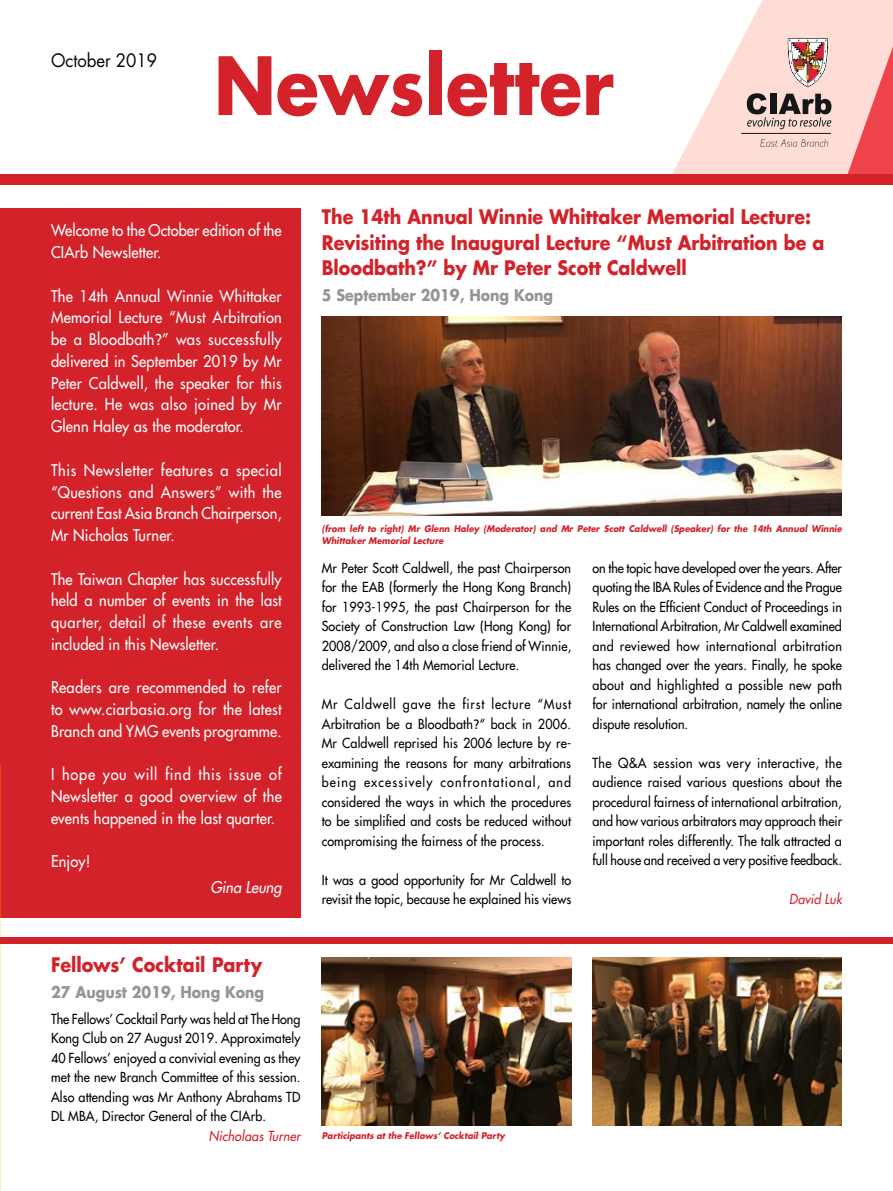
<style>
.page{position:relative;width:893px;height:1191px;background:#fff}
.page>*{position:absolute;margin:0;border:0;box-sizing:border-box;transform-origin:0 0}
.t1{font:700 78px "Futura";color:#d3222a;scale:.9 1}
.t2{font:700 19.5px/25.5px "Futura";color:#d3222a;scale:.9 1}
.t3{font:18px "Futura";color:#000;scale:.93 1}
.t4{font:15.75px/21.8px "Futura";letter-spacing:.01em;color:#fff;text-align:justify;scale:.93 1}
.t5{font:700 15.75px "Futura";color:#939598;scale:.9 1}
.t6{font:italic 15.75px "Futura";color:#fff;scale:.93 1}
.t7{font:13.5px/19.5px "Futura";color:#000;text-align:justify;scale:.93 1}
.t8{font:italic 13.5px "Futura";letter-spacing:.01em;color:#d3222a;scale:.93 1}
.t9{font:italic 700 9px/12px "Futura";color:#d3222a;scale:.93 1}
.s1{font-family:"Frutiger"}
</style>
<div class="page">
<svg style="left:672px;top:0;width:221px;height:174px"></svg>
<div style="left:0;top:208px;width:300px;height:709px;background:#d3222a"></div>
<div style="left:0;top:174px;width:893px;height:11px;background:#d3222a"></div>
<div style="left:0;top:936px;width:893px;height:7px;background:#d3222a"></div>
<img style="left:322px;top:317px;width:520px;height:199px">
<img style="left:322px;top:957px;width:249px;height:169px">
<img style="left:592px;top:957px;width:250px;height:169px">
<h3 class="t3" style="left:51px;top:48px;width:116px">October 2019</h3>
<h1 class="t1" style="left:214px;top:32px;width:446px">Newsletter</h1>
<p class="t4" style="left:51px;top:220px;width:250px">Welcome to the October edition of the<br>CIArb Newsletter.</p>
<p class="t4" style="left:51px;top:285px;width:250px">The 14th Annual Winnie Whittaker Memorial Lecture “Must Arbitration be a Bloodbath<span class="s1">?</span>” was successfully delivered in September 2019 by Mr Peter Caldwell, the speaker for this lecture. He was also joined by Mr Glenn Haley as the moderator.</p>
<p class="t4" style="left:51px;top:459px;width:250px">This Newsletter features a special “Questions and Answers” with the current East Asia Branch Chairperson, Mr Nicholas Turner.</p>
<p class="t4" style="left:51px;top:568px;width:250px">The Taiwan Chapter has successfully held a number of events in the last quarter, detail of these events are included in this Newsletter.</p>
<p class="t4" style="left:51px;top:676px;width:250px">Readers are recommended to refer to www.ciarbasia.org for the latest Branch and YMG events programme.</p>
<p class="t4" style="left:51px;top:763px;width:250px">I hope you will find this issue of Newsletter a good overview of the events happened in the last quarter.</p>
<p class="t4" style="left:51px;top:850px;width:44px">Enjoy!</p>
<p class="t6" style="left:210px;top:877px;width:78px">Gina Leung</p>
<h2 class="t2" style="left:51px;top:951px;width:236px">Fellows’ Cocktail Party</h2>
<p class="t5" style="left:51px;top:981px;width:238px">27 August 2019, Hong Kong</p>
<p class="t7" style="left:51px;top:1008px;width:270px">The Fellows’ Cocktail Party was held at The Hong Kong Club on 27 August 2019. Approximately 40 Fellows’ enjoyed a convivial evening as they met the new Branch Committee of this session.<br>Also attending was Mr Anthony Abrahams TD DL MBA, Director General of the CIArb.</p>
<p class="t8" style="left:209px;top:1126px;width:100px">Nicholaas Turner</p>
<h2 class="t2" style="left:322px;top:203px;width:560px">The 14th Annual Winnie Whittaker Memorial Lecture:<br>Revisiting the Inaugural Lecture “Must Arbitration be a<br>Bloodbath?” by Mr Peter Scott Caldwell</h2>
<p class="t5" style="left:322px;top:284px;width:259px">5 September 2019, Hong Kong</p>
<p class="t9" style="left:322px;top:522px;width:561px">(from left to right) Mr Glenn Haley (Moderator) and Mr Peter Scott Caldwell (Speaker) for the 14th Annual Winnie<br>Whittaker Memorial Lecture</p>
<p class="t7" style="left:322px;top:558px;width:270px">Mr Peter Scott Caldwell, the past Chairperson for the EAB (formerly the Hong Kong Branch) for 1993-1995, the past Chairperson for the Society of Construction Law (Hong Kong) for 2008/2009, and also a close friend of Winnie, delivered the 14th Memorial Lecture.</p>
<p class="t7" style="left:322px;top:694px;width:270px">Mr Caldwell gave the first lecture “Must Arbitration be a Bloodbath<span class="s1">?</span>“ back in 2006.<br>Mr Caldwell reprised his 2006 lecture by re&shy;examining the reasons for many arbitrations being excessively confrontational, and considered the ways in which the procedures to be simplified and costs be reduced without compromising the fairness of the process.</p>
<p class="t7" style="left:322px;top:870px;width:270px">It was a good opportunity for Mr Caldwell to revisit the topic, because he explained his views</p>
<p class="t7" style="left:592px;top:558px;width:270px">on the topic have developed over the years. After quoting the IBA Rules of Evidence and the Prague Rules on the Efficient Conduct of Proceedings in International Arbitration, Mr Caldwell examined and reviewed how international arbitration has changed over the years. Finally, he spoke about and highlighted a possible new path for international arbitration, namely the online dispute resolution.</p>
<p class="t7" style="left:592px;top:753px;width:270px">The Q&amp;A session was very interactive, the audience raised various questions about the procedural fairness of international arbitration, and how various arbitrators may approach their important roles differently. The talk attracted a full house and received a very positive feedback.</p>
<p class="t8" style="left:789px;top:890px;width:58px">David Luk</p>
<p class="t9" style="left:322px;top:1129px;width:199px">Participants at the Fellows’ Cocktail Party</p>
</div>
